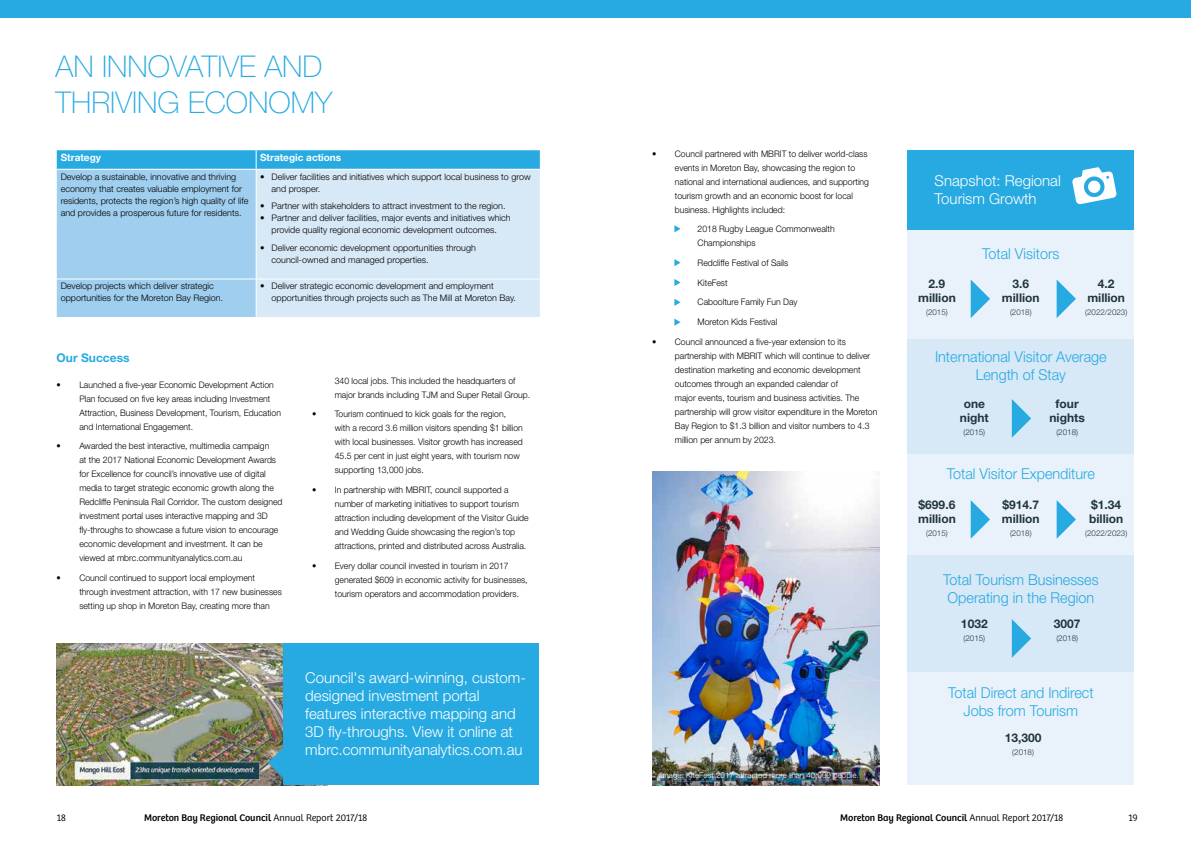
<style>
.page{position:relative;width:1191px;height:842px;background:#fff}
.page>*{position:absolute;margin:0;border:0;box-sizing:border-box;transform-origin:0 0}
.t1{font:100 30px/36px "Helvetica Neue LT Std";color:#27aae1}
.t2{font:300 15px/18px "Helvetica Neue LT Std";color:#fff}
.t3{font:300 15px/18px "Helvetica Neue LT Std";color:#27aae1;text-align:center;scale:.96 1}
.t4{font:700 12px/14.4px "Helvetica Neue LT Std";color:#22353e;text-align:center}
.t5{font:700 12px "Helvetica Neue LT Std";color:#27aae1}
.t6{font:10px "Bree";color:#000}
.t7{font:700 10px "Helvetica Neue LT Std";color:#fff}
.t8{font:300 10px "Bree";color:#000}
.t9{font:300 9px/14px "Helvetica Neue LT Std";color:#000;scale:.96 1}
.t10{font:300 9px/12px "Helvetica Neue LT Std";color:#000}
.t11{font:300 8px "Helvetica Neue LT Std";color:#22353e}
.t12{font:300 8px "Helvetica Neue LT Std";color:#fff}
.s1{font-weight:300}
</style>
<div class="page">
<img style="left:652px;top:471px;width:227px;height:314px">
<div style="left:0;top:0;width:1191px;height:17px;background:#27aae1"></div>
<svg style="left:57px;top:150px;width:483px;height:167px;background:#afd7f1"></svg>
<hr style="left:57px;top:169px;width:199px;height:1px;background:#fff">
<hr style="left:256px;top:169px;width:284px;height:1px;background:#fff">
<hr style="left:256px;top:170px;width:1px;height:109px;background:#fff">
<hr style="left:256px;top:280px;width:1px;height:37px;background:#fff">
<hr style="left:57px;top:279px;width:199px;height:1px;background:#fff">
<hr style="left:256px;top:279px;width:284px;height:1px;background:#fff">
<svg style="left:674px;top:225px;width:6px;height:7px"></svg>
<svg style="left:674px;top:259px;width:6px;height:7px"></svg>
<svg style="left:674px;top:279px;width:6px;height:7px"></svg>
<svg style="left:674px;top:299px;width:6px;height:7px"></svg>
<svg style="left:674px;top:319px;width:6px;height:7px"></svg>
<div style="left:907px;top:150px;width:227px;height:80px;background:#27aae1"></div>
<div style="left:907px;top:339px;width:227px;height:115px;background:#d7e8f7"></div>
<div style="left:907px;top:230px;width:227px;height:109px;background:#e9f2fb"></div>
<div style="left:907px;top:454px;width:227px;height:101px;background:#e9f2fb"></div>
<div style="left:907px;top:672px;width:227px;height:113px;background:#e9f2fb"></div>
<div style="left:907px;top:555px;width:227px;height:117px;background:#d7e8f7"></div>
<svg style="left:1072px;top:167px;width:44px;height:37px"></svg>
<img style="left:57px;top:643px;width:226px;height:142px">
<svg style="left:970px;top:279px;width:20px;height:39px"></svg>
<svg style="left:970px;top:500px;width:20px;height:39px"></svg>
<svg style="left:1056px;top:279px;width:20px;height:39px"></svg>
<svg style="left:1056px;top:500px;width:20px;height:39px"></svg>
<svg style="left:1011px;top:399px;width:20px;height:39px"></svg>
<svg style="left:1011px;top:619px;width:20px;height:39px"></svg>
<div style="left:283px;top:643px;width:256px;height:142px;background:#27aae1"></div>
<svg style="left:268px;top:746px;width:15px;height:33px"></svg>
<h1 class="t1" style="left:56px;top:49px;width:278px">AN INNOVATIVE AND<br>THRIVING ECONOMY</h1>
<p class="t7" style="left:61px;top:152px;width:42px">Strategy</p>
<p class="t7" style="left:260px;top:152px;width:83px">Strategic actions</p>
<p class="t10" style="left:61px;top:170px;width:189px">Develop a sustainable, innovative and thriving economy that creates valuable employment for residents, protects the region’s high quality of life and provides a prosperous future for residents.</p>
<p class="t10" style="left:271px;top:170px;width:261px;text-indent:-11px">• Deliver facilities and initiatives which support local business to grow and prosper.</p>
<p class="t10" style="left:260px;top:200px;width:247px">• Partner with stakeholders to attract investment to the region.</p>
<p class="t10" style="left:260px;top:212px;width:252px;text-align:center">• Partner and deliver facilities, major events and initiatives which provide quality regional economic development outcomes.</p>
<p class="t10" style="left:271px;top:242px;width:206px;text-indent:-11px">• Deliver economic development opportunities through council-owned and managed properties.</p>
<p class="t10" style="left:61px;top:280px;width:164px">Develop projects which deliver strategic opportunities for the Moreton Bay Region.</p>
<p class="t10" style="left:271px;top:280px;width:246px;text-indent:-11px">• Deliver strategic economic development and employment opportunities through projects such as The Mill at Moreton Bay.</p>
<h3 class="t5" style="left:57px;top:350px;width:74px">Our Success</h3>
<p class="t9" style="left:79px;top:377px;width:212px;text-indent:-23px">• Launched a five-year Economic Development Action Plan focused on five key areas including Investment Attraction, Business Development, Tourism, Education and International Engagement.</p>
<p class="t9" style="left:79px;top:439px;width:213px;text-indent:-23px">• Awarded the best interactive, multimedia campaign<br>at the 2017 National Economic Development Awards for Excellence for council’s innovative use of digital media to target strategic economic growth along the Redcliffe Peninsula Rail Corridor. The custom designed investment portal uses interactive mapping and 3D fly-throughs to showcase a future vision to encourage economic development and investment. It can be viewed at mbrc.communityanalytics.com.au</p>
<p class="t9" style="left:79px;top:570px;width:212px;text-indent:-23px">• Council continued to support local employment through investment attraction, with 17 new businesses setting up shop in Moreton Bay, creating more than</p>
<p class="t9" style="left:335px;top:373px;width:205px">340 local jobs. This included the headquarters of major brands including TJM and Super Retail Group.</p>
<p class="t9" style="left:335px;top:407px;width:197px;text-indent:-23px">• Tourism continued to kick goals for the region, with a record 3.6 million visitors spending $1 billion with local businesses. Visitor growth has increased 45.5 per cent in just eight years, with tourism now supporting 13,000 jobs.</p>
<p class="t9" style="left:335px;top:482px;width:203px;text-indent:-23px">• In partnership with MBRIT, council supported a number of marketing initiatives to support tourism attraction including development of the Visitor Guide and Wedding Guide showcasing the region’s top attractions, printed and distributed across Australia.</p>
<p class="t9" style="left:335px;top:558px;width:202px;text-indent:-23px">• Every dollar council invested in tourism in 2017 generated $609 in economic activity for businesses, tourism operators and accommodation providers.</p>
<h2 class="t2" style="left:305px;top:668px;width:222px">Council's award-winning, custom&shy;designed investment portal features interactive mapping and 3D fly-throughs. View it online at mbrc.communityanalytics.com.au</h2>
<p class="t8" style="left:57px;top:812px;width:11px">18</p>
<p class="t6" style="left:144px;top:812px;width:225px">Moreton Bay Regional Council <span class="s1">Annual Report 2017/18</span></p>
<p class="t9" style="left:675px;top:146px;width:204px;text-indent:-23px">• Council partnered with MBRIT to deliver world-class events in Moreton Bay, showcasing the region to national and international audiences, and supporting tourism growth and an economic boost for local business. Highlights included:</p>
<p class="t9" style="left:697px;top:222px;width:144px">2018 Rugby League Commonwealth<br>Championships</p>
<p class="t9" style="left:697px;top:253px;width:106px;line-height:19.7px">Redcliffe Festival of Sails<br>KiteFest<br>Caboolture Family Fun Day<br>Moreton Kids Festival</p>
<p class="t9" style="left:675px;top:334px;width:212px;text-indent:-23px">• Council announced a five-year extension to its partnership with MBRIT which will continue to deliver destination marketing and economic development outcomes through an expanded calendar of<br>major events, tourism and business activities. The partnership will grow visitor expenditure in the Moreton Bay Region to $1.3 billion and visitor numbers to 4.3 million per annum by 2023.</p>
<p class="t12" style="left:660px;top:770px;width:200px">Image: KiteFest 2017 attracted more than 40,000 people.</p>
<h2 class="t2" style="left:934px;top:171px;width:128px">Snapshot: Regional<br>Tourism Growth</h2>
<h3 class="t4" style="left:918px;top:276px;width:39px">2.9 million</h3>
<p class="t11" style="left:926px;top:308px;width:23px">(2015)</p>
<h2 class="t3" style="left:982px;top:245px;width:82px">Total Visitors</h2>
<h3 class="t4" style="left:1002px;top:276px;width:39px">3.6 million</h3>
<p class="t11" style="left:1010px;top:308px;width:23px">(2018)</p>
<h3 class="t4" style="left:1087px;top:276px;width:39px">4.2 million</h3>
<p class="t11" style="left:1085px;top:308px;width:44px">(2022/2023)</p>
<h2 class="t3" style="left:935px;top:348px;width:180px">International Visitor Average<br>Length of Stay</h2>
<h3 class="t4" style="left:960px;top:396px;width:30px">one night</h3>
<p class="t11" style="left:963px;top:428px;width:23px">(2015)</p>
<h3 class="t4" style="left:1049px;top:396px;width:37px">four nights</h3>
<p class="t11" style="left:1056px;top:428px;width:23px">(2018)</p>
<h2 class="t3" style="left:946px;top:465px;width:156px">Total Visitor Expenditure</h2>
<h3 class="t4" style="left:918px;top:497px;width:39px;text-align:left">$699.6 million</h3>
<p class="t11" style="left:926px;top:528px;width:23px">(2015)</p>
<h3 class="t4" style="left:1002px;top:497px;width:39px;text-align:left">$914.7 million</h3>
<p class="t11" style="left:1010px;top:528px;width:23px">(2018)</p>
<h3 class="t4" style="left:1089px;top:497px;width:36px;text-align:left">$1.34 billion</h3>
<p class="t11" style="left:1085px;top:528px;width:44px">(2022/2023)</p>
<h2 class="t3" style="left:943px;top:571px;width:163px">Total Tourism Businesses<br>Operating in the Region</h2>
<h3 class="t4" style="left:961px;top:616px;width:28px">1032</h3>
<p class="t11" style="left:963px;top:633px;width:23px">(2015)</p>
<h3 class="t4" style="left:1053px;top:616px;width:28px">3007</h3>
<p class="t11" style="left:1056px;top:633px;width:23px">(2018)</p>
<h2 class="t3" style="left:948px;top:683px;width:153px">Total Direct and Indirect<br>Jobs from Tourism</h2>
<h3 class="t4" style="left:1004px;top:731px;width:38px">13,300</h3>
<p class="t11" style="left:1012px;top:747px;width:23px">(2018)</p>
<p class="t6" style="left:840px;top:812px;width:225px">Moreton Bay Regional Council <span class="s1">Annual Report 2017/18</span></p>
<p class="t8" style="left:1128px;top:812px;width:11px">19</p>
</div>
